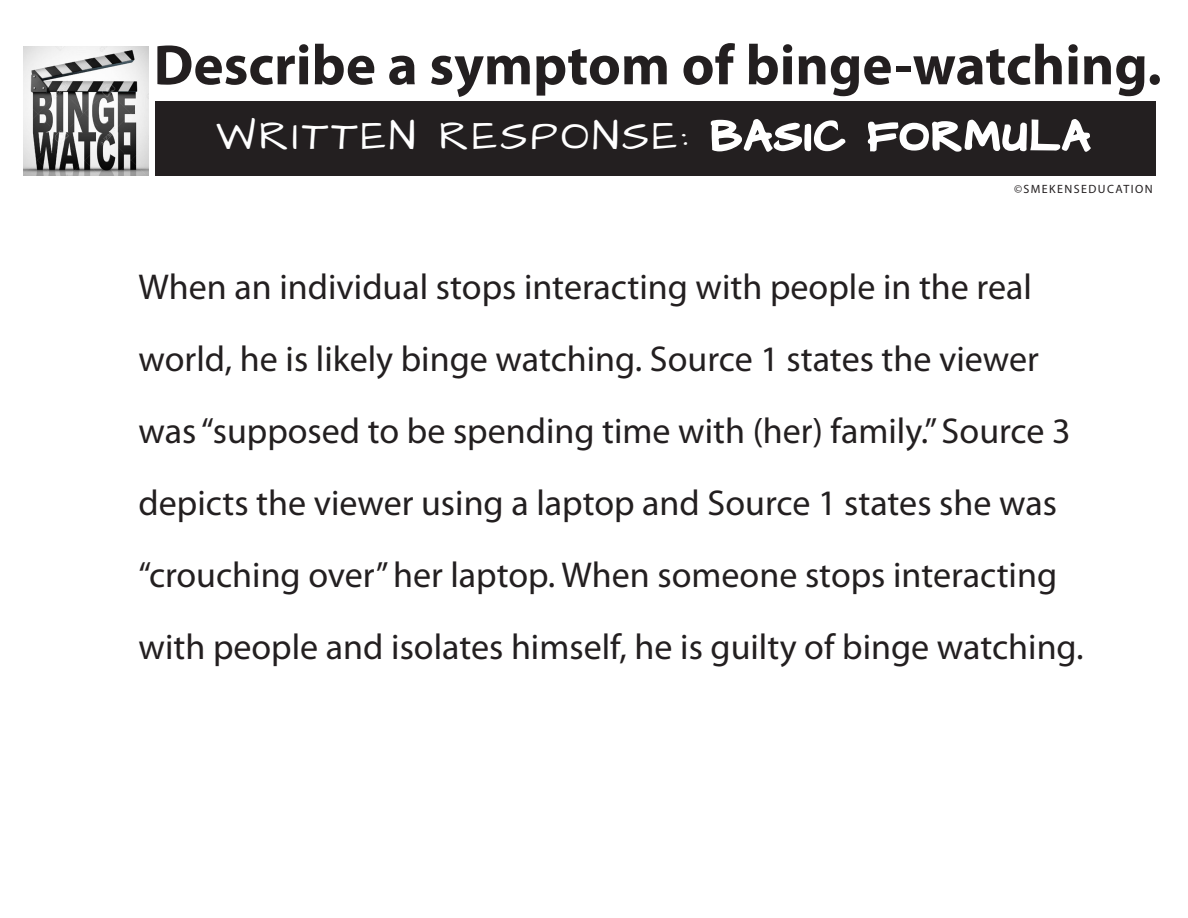
<style>
.page{position:relative;width:1188px;height:918px;background:#fff}
.page>*{position:absolute;margin:0;border:0;box-sizing:border-box;transform-origin:0 0}
.t1{font:700 57.15px "Myriad Pro";color:#231f20}
.t2{font:42px "Architects Daughter";letter-spacing:.08em;color:#fff}
.t3{font:36px/72px "Myriad Pro";color:#231f20}
.t4{font:12px "Myriad Pro";letter-spacing:.12em;color:#231f20}
</style>
<div class="page">
<div style="left:155px;top:101px;width:1001px;height:75px;background:#231f20"></div>
<img style="left:23px;top:46px;width:125px;height:130px">
<p class="t1" style="left:154px;top:28px;width:1010px">Describe a symptom of binge-watching.</p>
<p class="t2" style="left:216px;top:108px;width:875px">WRITTEN RESPONSE: BASIC FORMULA</p>
<p class="t4" style="left:1014px;top:181px;width:140px">©SMEKENSEDUCATION</p>
<p class="t3" style="left:139px;top:250px;width:947px">When an individual stops interacting with people in the real world, he is likely binge watching. Source 1 states the viewer was “supposed to be spending time with (her) family.” Source 3 depicts the viewer using a laptop and Source 1 states she was “crouching over” her laptop. When someone stops interacting with people and isolates himself, he is guilty of binge watching.</p>
</div>
